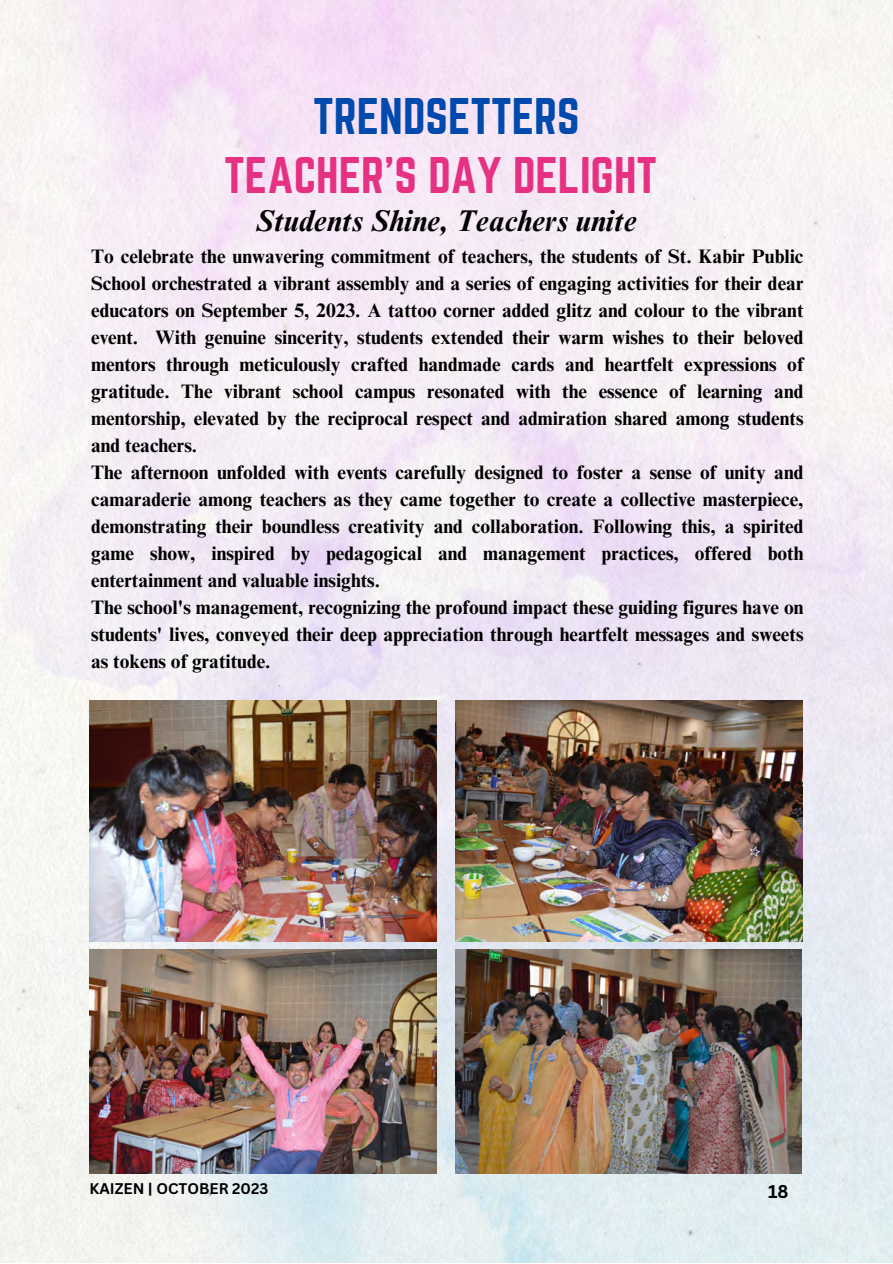
<style>
.page{position:relative;width:893px;height:1264px;background:#fff}
.page>*{position:absolute;margin:0;border:0;box-sizing:border-box;transform-origin:0 0}
.t1{font:45px "Norwester";color:#e63183}
.t2{font:45px "Norwester";color:#004aad}
.t3{font:italic 700 30px "Times NRMT Pro";color:#000}
.t4{font:700 19.5px/27px "Times NRMT Pro";color:#000;text-align:justify}
.t5{font:700 18px "Canva Sans";color:#000}
.t6{font:700 15px "Canva Sans";color:#000}
</style>
<div class="page">
<img style="left:0;top:0;width:892px;height:1262px">
<img style="left:89px;top:700px;width:348px;height:241px">
<img style="left:455px;top:700px;width:347px;height:241px">
<img style="left:89px;top:949px;width:348px;height:223px">
<img style="left:455px;top:949px;width:346px;height:223px">
<p class="t2" style="left:313px;top:89px;width:268px">TRENDSETTERS</p>
<p class="t1" style="left:224px;top:148px;width:434px">TEACHER’S DAY DELIGHT</p>
<p class="t3" style="left:255px;top:209px;width:383px">Students Shine, Teachers unite</p>
<p class="t4" style="left:91px;top:245px;width:713px">To celebrate the unwavering commitment of teachers, the students of St. Kabir Public School orchestrated a vibrant assembly and a series of engaging activities for their dear educators on September 5, 2023. A tattoo corner added glitz and colour to the vibrant event. With genuine sincerity, students extended their warm wishes to their beloved mentors through meticulously crafted handmade cards and heartfelt expressions of gratitude. The vibrant school campus resonated with the essence of learning and mentorship, elevated by the reciprocal respect and admiration shared among students and teachers.</p>
<p class="t4" style="left:91px;top:461px;width:713px">The afternoon unfolded with events carefully designed to foster a sense of unity and camaraderie among teachers as they came together to create a collective masterpiece, demonstrating their boundless creativity and collaboration. Following this, a spirited game show, inspired by pedagogical and management practices, offered both entertainment and valuable insights.</p>
<p class="t4" style="left:91px;top:596px;width:713px">The school's management, recognizing the profound impact these guiding figures have on students' lives, conveyed their deep appreciation through heartfelt messages and sweets as tokens of gratitude.</p>
<p class="t6" style="left:89px;top:1177px;width:180px">KAIZEN | OCTOBER 2023</p>
<p class="t5" style="left:768px;top:1179px;width:22px">18</p>
</div>
